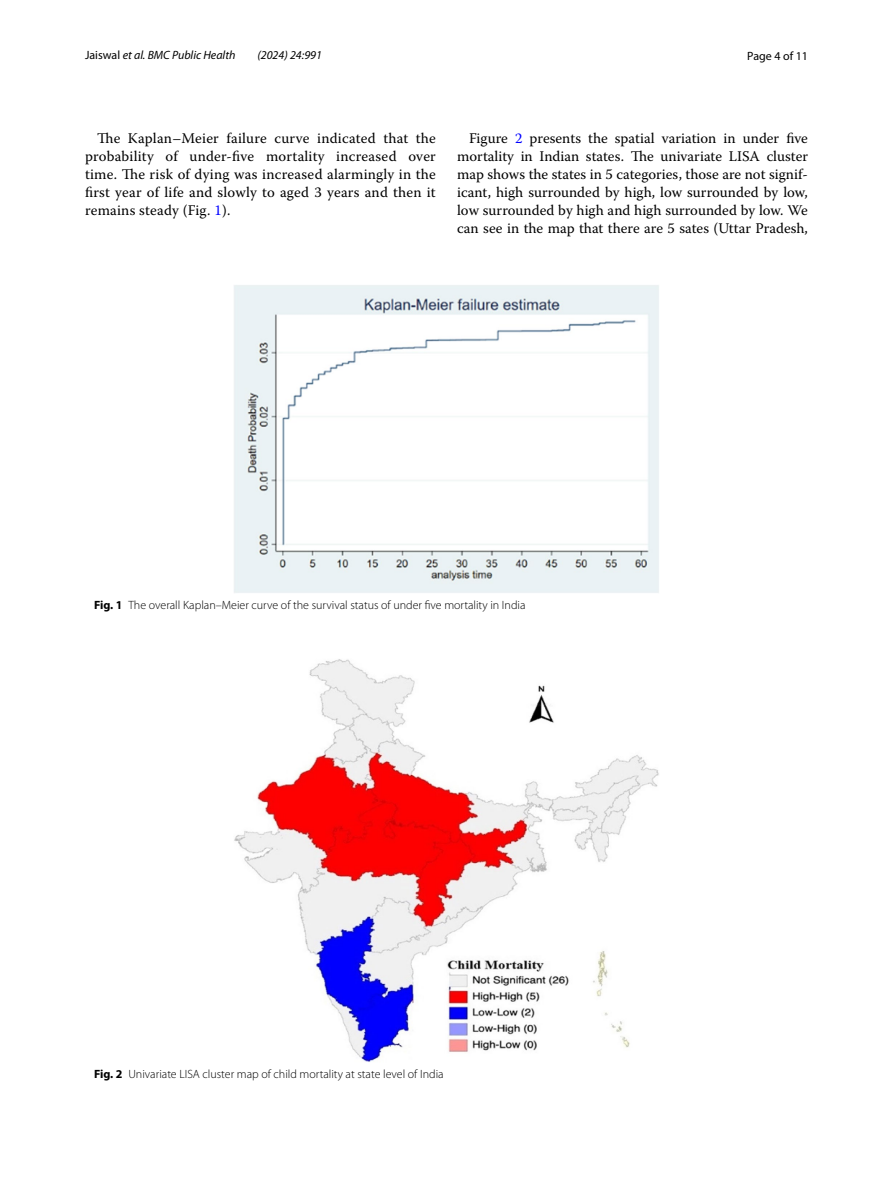
<style>
.page{position:relative;width:893px;height:1187px;background:#fff}
.page>*{position:absolute;margin:0;border:0;box-sizing:border-box;transform-origin:0 0}
.t1{font:14.7px/18px "Warnock Pro";letter-spacing:.01em;color:#000;text-align:justify}
.t2{font:300 12px "Myriad Pro";color:#000}
.t3{font:italic 12px "Myriad Pro";color:#000}
.t4{font:12px "Myriad Pro";color:#000}
.s1{font-style:normal}
.s2{color:#00f}
.s3{font-weight:700}
</style>
<div class="page">
<img style="left:234px;top:285px;width:425px;height:308px">
<img style="left:234px;top:659px;width:425px;height:403px">
<p class="t3" style="left:85px;top:48px;width:152px"><span class="s1">Jaiswal</span> et al. BMC Public Health</p>
<p class="t3" style="left:257px;top:48px;width:66px">(2024) 24:991</p>
<p class="t4" style="left:747px;top:48px;width:62px">Page 4 of 11</p>
<p class="t1" style="left:85px;top:128px;width:352px;text-indent:12px">The Kaplan–Meier failure curve indicated that the probability of under-five mortality increased over time. The risk of dying was increased alarmingly in the first year of life and slowly to aged 3 years and then it remains steady (Fig. <span class="s2">1</span>).</p>
<p class="t1" style="left:457px;top:128px;width:352px;text-indent:12px">Figure <span class="s2">2</span> presents the spatial variation in under five mortality in Indian states. The univariate LISA cluster map shows the states in 5 categories, those are not signif&shy;icant, high surrounded by high, low surrounded by low, low surrounded by high and high surrounded by low. We can see in the map that there are 5 sates (Uttar Pradesh,</p>
<p class="t2" style="left:94px;top:598px;width:433px"><span class="s3">Fig. 1</span> The overall Kaplan–Meier curve of the survival status of under five mortality in India</p>
<p class="t2" style="left:94px;top:1067px;width:351px"><span class="s3">Fig. 2</span> Univariate LISA cluster map of child mortality at state level of India</p>
</div>
